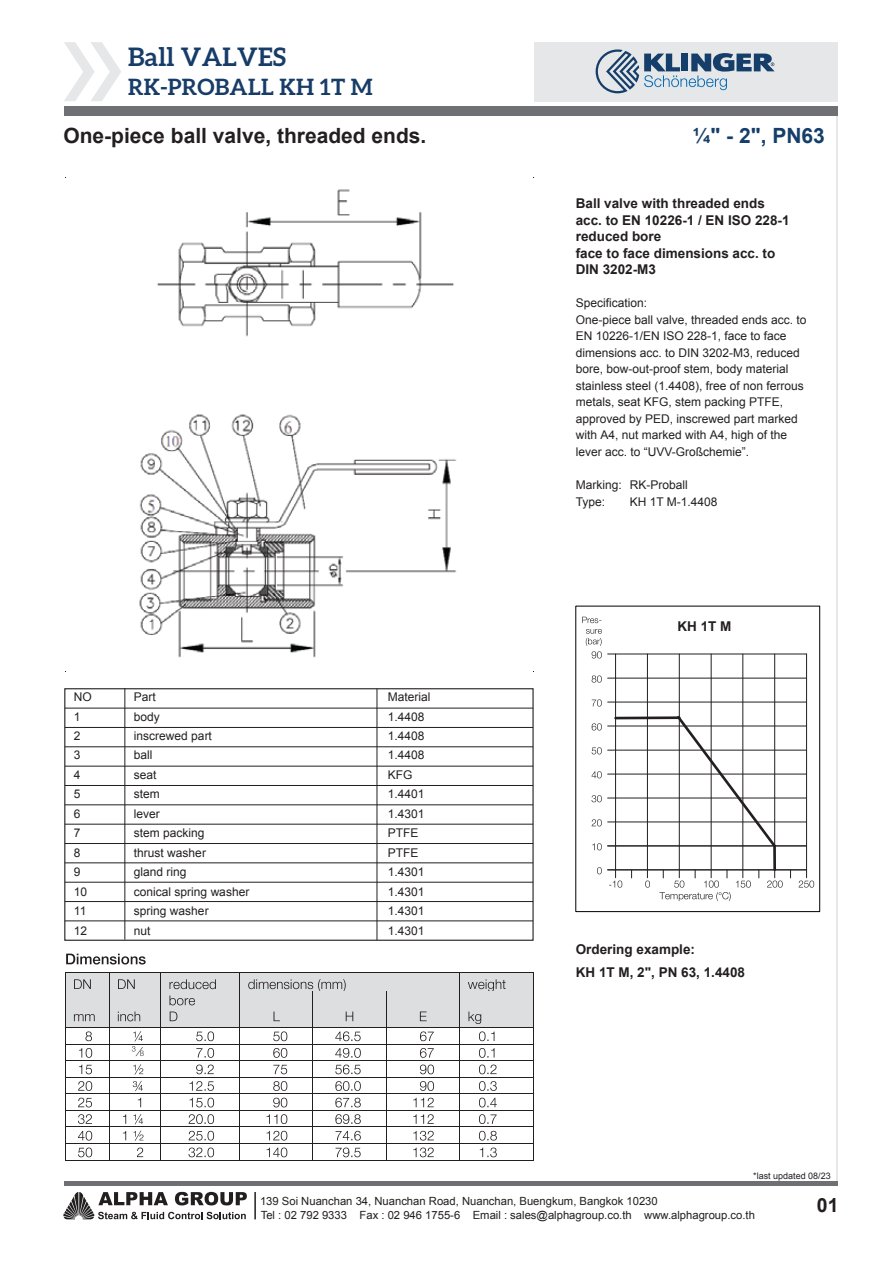
<style>
.page{position:relative;width:893px;height:1263px;background:#fff}
.page>*{position:absolute;margin:0;border:0;box-sizing:border-box;transform-origin:0 0}
.t1{font:700 25.5px "Aleo";letter-spacing:.01em;color:#173c68}
.t2{font:700 22.5px "Aleo";letter-spacing:.01em;color:#173c68}
.t3{font:700 21px "Arial";color:#231f20}
.t4{font:700 21px "Arial";color:#153e6a}
.t5{font:700 19.5px "Arial";color:#231f20}
.t6{font:700 13.5px/16.5px "Arial";color:#231f20}
.t7{font:12px/19.5px "Arial";color:#231f20}
.t8{font:11.25px "Arial";color:#231f20}
.t9{font:9px "Arial";color:#231f20}
</style>
<div class="page">
<img style="left:139px;top:189px;width:318px;height:469px">
<svg style="left:66px;top:954px;width:80px;height:10px"></svg>
<div style="left:65px;top:973px;width:44px;height:19px;background:#dddedf"></div>
<div style="left:460px;top:973px;width:73px;height:19px;background:#dddedf"></div>
<hr style="left:65px;top:972px;width:44px;height:1px;background:#231f20">
<hr style="left:460px;top:972px;width:73px;height:1px;background:#231f20">
<div style="left:65px;top:992px;width:44px;height:16px;background:#dddedf"></div>
<div style="left:460px;top:992px;width:73px;height:16px;background:#dddedf"></div>
<div style="left:65px;top:1008px;width:44px;height:19px;background:#dddedf"></div>
<div style="left:460px;top:1008px;width:73px;height:19px;background:#dddedf"></div>
<hr style="left:65px;top:1027px;width:44px;height:1px;background:#231f20">
<hr style="left:460px;top:1027px;width:73px;height:1px;background:#231f20">
<hr style="left:65px;top:1044px;width:44px;height:1px;background:#231f20">
<hr style="left:460px;top:1044px;width:73px;height:1px;background:#231f20">
<hr style="left:65px;top:1060px;width:44px;height:1px;background:#231f20">
<hr style="left:460px;top:1060px;width:73px;height:1px;background:#231f20">
<hr style="left:65px;top:1077px;width:44px;height:1px;background:#231f20">
<hr style="left:460px;top:1077px;width:73px;height:1px;background:#231f20">
<hr style="left:65px;top:1093px;width:44px;height:1px;background:#231f20">
<hr style="left:460px;top:1093px;width:73px;height:1px;background:#231f20">
<hr style="left:65px;top:1110px;width:44px;height:1px;background:#231f20">
<hr style="left:460px;top:1110px;width:73px;height:1px;background:#231f20">
<hr style="left:65px;top:1127px;width:44px;height:1px;background:#231f20">
<hr style="left:460px;top:1127px;width:73px;height:1px;background:#231f20">
<hr style="left:65px;top:1143px;width:44px;height:1px;background:#231f20">
<hr style="left:460px;top:1143px;width:73px;height:1px;background:#231f20">
<svg style="left:65px;top:973px;width:1px;height:187px"></svg>
<hr style="left:65px;top:1160px;width:44px;height:1px;background:#231f20">
<svg style="left:74px;top:972px;width:432px;height:189px"></svg>
<hr style="left:460px;top:1160px;width:73px;height:1px;background:#231f20">
<svg style="left:533px;top:972px;width:1px;height:189px"></svg>
<hr style="left:608px;top:654px;width:198px;height:1px;background:#231f20">
<hr style="left:615px;top:654px;width:1px;height:224px;background:#231f20">
<hr style="left:647px;top:654px;width:1px;height:224px;background:#231f20">
<hr style="left:679px;top:654px;width:1px;height:224px;background:#231f20">
<hr style="left:711px;top:654px;width:1px;height:224px;background:#231f20">
<hr style="left:743px;top:654px;width:1px;height:224px;background:#231f20">
<hr style="left:774px;top:654px;width:1px;height:224px;background:#231f20">
<hr style="left:806px;top:654px;width:1px;height:224px;background:#231f20">
<hr style="left:608px;top:678px;width:198px;height:1px;background:#231f20">
<hr style="left:608px;top:702px;width:198px;height:1px;background:#231f20">
<hr style="left:608px;top:726px;width:198px;height:1px;background:#231f20">
<hr style="left:608px;top:750px;width:198px;height:1px;background:#231f20">
<hr style="left:608px;top:774px;width:198px;height:1px;background:#231f20">
<hr style="left:608px;top:798px;width:198px;height:1px;background:#231f20">
<hr style="left:608px;top:822px;width:198px;height:1px;background:#231f20">
<svg style="left:609px;top:880px;width:13px;height:8px"></svg>
<svg style="left:645px;top:880px;width:5px;height:8px"></svg>
<svg style="left:767px;top:880px;width:16px;height:8px"></svg>
<svg style="left:799px;top:880px;width:15px;height:8px"></svg>
<svg style="left:659px;top:870px;width:92px;height:31px"></svg>
<svg style="left:582px;top:617px;width:19px;height:6px"></svg>
<svg style="left:586px;top:629px;width:16px;height:29px"></svg>
<svg style="left:592px;top:675px;width:10px;height:8px"></svg>
<svg style="left:592px;top:699px;width:10px;height:7px"></svg>
<svg style="left:592px;top:723px;width:10px;height:7px"></svg>
<svg style="left:592px;top:747px;width:10px;height:7px"></svg>
<svg style="left:592px;top:771px;width:10px;height:7px"></svg>
<svg style="left:592px;top:795px;width:10px;height:7px"></svg>
<svg style="left:592px;top:819px;width:10px;height:7px"></svg>
<svg style="left:592px;top:843px;width:10px;height:7px"></svg>
<svg style="left:597px;top:867px;width:5px;height:7px"></svg>
<hr style="left:616px;top:716px;width:63px;height:3px;background:#231f20">
<svg style="left:675px;top:713px;width:103px;height:136px"></svg>
<hr style="left:608px;top:846px;width:198px;height:1px;background:#231f20">
<hr style="left:608px;top:869px;width:198px;height:1px;background:#231f20">
<hr style="left:773px;top:846px;width:3px;height:24px;background:#231f20">
<div style="left:576px;top:606px;width:244px;height:306px;border:1px solid #010101"></div>
<div style="left:64px;top:688px;width:470px;height:253px;border:1px solid #231f20"></div>
<hr style="left:65px;top:921px;width:468px;height:1px;background:#231f20">
<hr style="left:65px;top:901px;width:468px;height:1px;background:#231f20">
<hr style="left:65px;top:882px;width:468px;height:1px;background:#231f20">
<hr style="left:65px;top:862px;width:468px;height:1px;background:#231f20">
<hr style="left:65px;top:843px;width:468px;height:1px;background:#231f20">
<hr style="left:65px;top:824px;width:468px;height:1px;background:#231f20">
<hr style="left:65px;top:804px;width:468px;height:1px;background:#231f20">
<hr style="left:65px;top:785px;width:468px;height:1px;background:#231f20">
<hr style="left:65px;top:766px;width:468px;height:1px;background:#231f20">
<hr style="left:65px;top:746px;width:468px;height:1px;background:#231f20">
<hr style="left:65px;top:727px;width:468px;height:1px;background:#231f20">
<hr style="left:65px;top:708px;width:468px;height:1px;background:#231f20">
<hr style="left:377px;top:689px;width:1px;height:251px;background:#231f20">
<hr style="left:125px;top:688px;width:1px;height:252px;background:#231f20">
<svg style="left:63px;top:1192px;width:184px;height:27px"></svg>
<hr style="left:254px;top:1192px;width:2px;height:27px;background:#231f20">
<hr style="left:836px;top:107px;width:2px;height:1079px;background:#e6e7e8">
<div style="left:64px;top:107px;width:774px;height:9px;background:#6f7073"></div>
<div style="left:64px;top:1181px;width:774px;height:5px;background:#6f7073"></div>
<div style="left:534px;top:42px;width:304px;height:59px;background:#e6e7e8"></div>
<svg style="left:596px;top:49px;width:179px;height:44px"></svg>
<svg style="left:64px;top:42px;width:57px;height:59px"></svg>
<h1 class="t1" style="left:128px;top:42px;width:159px">Ball VALVES</h1>
<h2 class="t2" style="left:128px;top:74px;width:246px">RK-PROBALL KH 1T M</h2>
<h3 class="t3" style="left:63px;top:122px;width:364px">One-piece ball valve, threaded ends.</h3>
<h3 class="t4" style="left:693px;top:121px;width:133px">¼" - 2", PN63</h3>
<p class="t6" style="left:576px;top:196px;width:215px">Ball valve with threaded ends acc. to EN 10226-1 / EN ISO 228-1 reduced bore<br>face to face dimensions acc. to<br>DIN 3202-M3</p>
<p class="t7" style="left:576px;top:295px;width:232px;line-height:16.5px">Specification:<br>One-piece ball valve, threaded ends acc. to EN 10226-1/EN ISO 228-1, face to face dimensions acc. to DIN 3202-M3, reduced bore, bow-out-proof stem, body material stainless steel (1.4408), free of non ferrous metals, seat KFG, stem packing PTFE, approved by PED, inscrewed part marked with A4, nut marked with A4, high of the lever acc. to “UVV-Großchemie”.</p>
<p class="t7" style="left:576px;top:477px;width:114px;line-height:16.5px">Marking: RK-Proball<br>Type:</p>
<p class="t7" style="left:630px;top:492px;width:89px">KH 1T M-1.4408</p>
<p class="t7" style="left:74px;top:687px;width:19px">NO<br>1<br>2<br>3<br>4<br>5<br>6<br>7<br>8<br>9<br>10<br>11<br>12</p>
<p class="t7" style="left:134px;top:687px;width:117px">Part<br>body<br>inscrewed part<br>ball<br>seat<br>stem<br>lever<br>stem packing<br>thrust washer<br>gland ring<br>conical spring washer spring washer<br>nut</p>
<p class="t7" style="left:388px;top:687px;width:44px">Material<br>1.4408<br>1.4408<br>1.4408<br>KFG<br>1.4401<br>1.4301<br>PTFE<br>PTFE<br>1.4301<br>1.4301<br>1.4301<br>1.4301</p>
<p class="t6" style="left:677px;top:619px;width:55px">KH 1T M</p>
<p class="t6" style="left:576px;top:938px;width:171px;line-height:22.5px">Ordering example:<br>KH 1T M, 2", PN 63, 1.4408</p>
<p class="t9" style="left:753px;top:1170px;width:79px">*last updated 08/23</p>
<p class="t8" style="left:260px;top:1194px;width:399px">139 Soi Nuanchan 34, Nuanchan Road, Nuanchan, Buengkum, Bangkok 10230</p>
<h3 class="t5" style="left:817px;top:1192px;width:23px">01</h3>
<p class="t8" style="left:261px;top:1208px;width:496px">Tel : 02 792 9333 Fax : 02 946 1755-6 Email : sales@alphagroup.co.th www.alphagroup.co.th</p>
</div>
